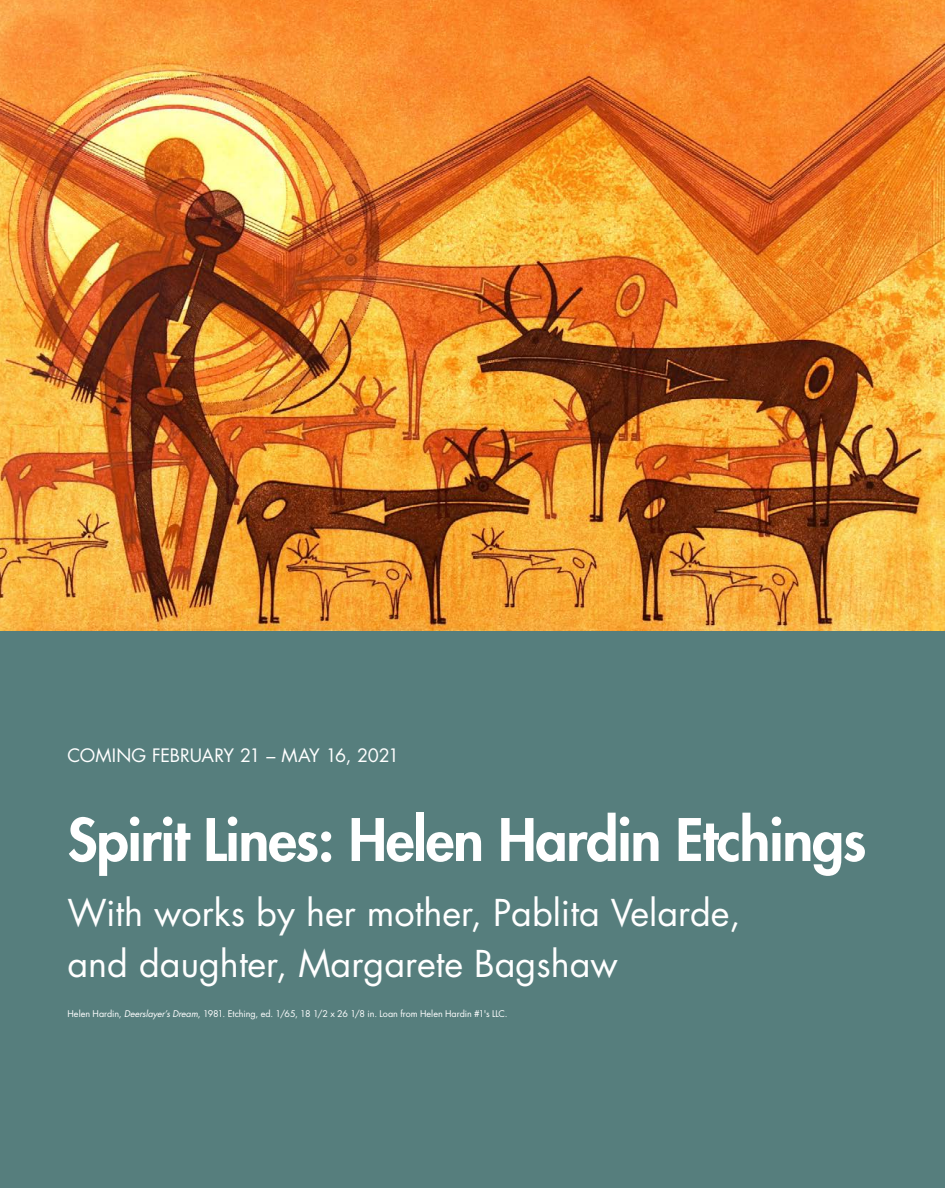
<style>
.page{position:relative;width:945px;height:1188px;background:#567e7d}
.page>*{position:absolute;margin:0;border:0;box-sizing:border-box;transform-origin:0 0}
.Subhead{font:800 57px "Futura Std";letter-spacing:-.02em;color:#fff}
.Headline_SPAN{font:36px/51px "Futura Std";color:#fff}
.Subhead-2{font:18px "Futura Std";letter-spacing:-.015em;color:#fff}
.Caption_Photo_Credit{font:9px "Futura Std";letter-spacing:-.005em;color:#fff}
.s1{font-style:italic}
</style>
<div class="page">
<img style="left:0;top:0;width:945px;height:630px">
<p class="Subhead-2" style="left:68px;top:744px;width:333px">COMING FEBRUARY 21 – MAY 16, 2021</p>
<p class="Subhead" style="left:68px;top:804px;width:800px">Spirit Lines: Helen Hardin Etchings</p>
<p class="Headline_SPAN" style="left:68px;top:887px;width:675px">With works by her mother, Pablita Velarde, and daughter, Margarete Bagshaw</p>
<p class="Caption_Photo_Credit" style="left:68px;top:1008px;width:442px">Helen Hardin, <span class="s1">Deerslayer’s Dream</span>, 1981. Etching, ed. 1/65, 18 1/2 x 26 1/8 in. Loan from Helen Hardin #1's LLC.</p>
</div>
